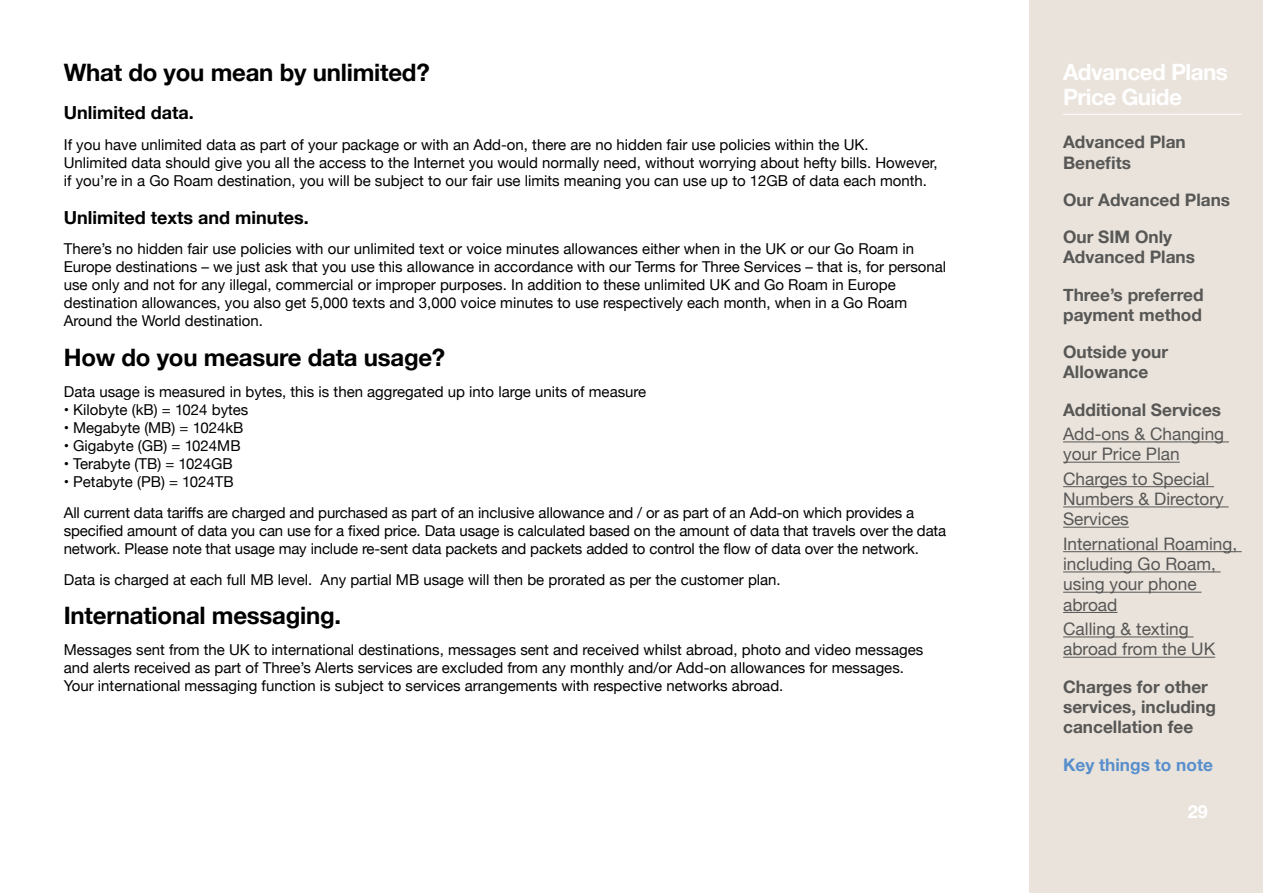
<style>
.page{position:relative;width:1263px;height:893px;background:#fff}
.page>*{position:absolute;margin:0;border:0;box-sizing:border-box;transform-origin:0 0}
.t1{font:700 24px "Helvetica Neue";letter-spacing:-.01em;color:#000}
.t2{font:700 22.5px/25.5px "Helvetica Neue";letter-spacing:-.025em;color:#fff}
.t3{font:700 18px "Helvetica Neue";color:#000}
.t4{font:700 18px "Helvetica Neue";color:#fff}
.t5{font:700 17.25px/37.2px "Helvetica Neue";color:#575756}
.t6{font:17.25px/20.2px "Helvetica Neue";color:#575756}
.t7{font:700 17.25px "Helvetica Neue";color:#588fcc}
.t8{font:15px/18px "Helvetica Neue";color:#000}
</style>
<div class="page">
<div style="left:1029px;top:0;width:234px;height:893px;background:#eae3db"></div>
<hr style="left:1063px;top:114px;width:179px;height:1px;background:#fff">
<hr style="left:1063px;top:441px;width:166px;height:1px;background:#575756">
<hr style="left:1063px;top:462px;width:117px;height:1px;background:#575756">
<hr style="left:1063px;top:486px;width:151px;height:1px;background:#575756">
<hr style="left:1063px;top:506px;width:166px;height:1px;background:#575756">
<hr style="left:1063px;top:527px;width:66px;height:1px;background:#575756">
<hr style="left:1063px;top:551px;width:179px;height:1px;background:#575756">
<hr style="left:1063px;top:571px;width:158px;height:1px;background:#575756">
<hr style="left:1063px;top:592px;width:138px;height:1px;background:#575756">
<hr style="left:1063px;top:612px;width:54px;height:1px;background:#575756">
<hr style="left:1063px;top:636px;width:130px;height:1px;background:#575756">
<hr style="left:1063px;top:657px;width:152px;height:1px;background:#575756">
<h1 class="t1" style="left:64px;top:54px;width:367px">What do you mean by unlimited?</h1>
<p class="t3" style="left:64px;top:98px;width:131px">Unlimited data.</p>
<p class="t8" style="left:64px;top:136px;width:875px">If you have unlimited data as part of your package or with an Add-on, there are no hidden fair use policies within the UK.<br>Unlimited data should give you all the access to the Internet you would normally need, without worrying about hefty bills. However, if you’re in a Go Roam destination, you will be subject to our fair use limits meaning you can use up to 12GB of data each month.</p>
<p class="t3" style="left:64px;top:203px;width:246px">Unlimited texts and minutes.</p>
<p class="t8" style="left:64px;top:241px;width:884px">There’s no hidden fair use policies with our unlimited text or voice minutes allowances either when in the UK or our Go Roam in Europe destinations – we just ask that you use this allowance in accordance with our Terms for Three Services – that is, for personal use only and not for any illegal, commercial or improper purposes. In addition to these unlimited UK and Go Roam in Europe destination allowances, you also get 5,000 texts and 3,000 voice minutes to use respectively each month, when in a Go Roam Around the World destination.</p>
<h1 class="t1" style="left:64px;top:339px;width:383px">How do you measure data usage?</h1>
<p class="t8" style="left:64px;top:383px;width:584px">Data usage is measured in bytes, this is then aggregated up into large units of measure</p>
<p class="t8" style="left:64px;top:401px;width:186px">• Kilobyte (kB) = 1024 bytes</p>
<p class="t8" style="left:64px;top:419px;width:181px">• Megabyte (MB) = 1024kB</p>
<p class="t8" style="left:64px;top:437px;width:178px">• Gigabyte (GB) = 1024MB</p>
<p class="t8" style="left:64px;top:455px;width:171px">• Terabyte (TB) = 1024GB</p>
<p class="t8" style="left:64px;top:467px;width:852px;line-height:30.8px">• Petabyte (PB) = 1024TB<br>All current data tariffs are charged and purchased as part of an inclusive allowance and / or as part of an Add-on which provides a</p>
<p class="t8" style="left:64px;top:522px;width:884px">specified amount of data you can use for a fixed price. Data usage is calculated based on the amount of data that travels over the data network. Please note that usage may include re-sent data packets and packets added to control the flow of data over the network.</p>
<p class="t8" style="left:64px;top:571px;width:718px">Data is charged at each full MB level. Any partial MB usage will then be prorated as per the customer plan.</p>
<h1 class="t1" style="left:64px;top:597px;width:279px">International messaging.</h1>
<p class="t8" style="left:64px;top:642px;width:861px">Messages sent from the UK to international destinations, messages sent and received whilst abroad, photo and video messages and alerts received as part of Three’s Alerts services are excluded from any monthly and/or Add-on allowances for messages.<br>Your international messaging function is subject to services arrangements with respective networks abroad.</p>
<h2 class="t2" style="left:1063px;top:60px;width:166px">Advanced Plans<br>Price Guide</h2>
<p class="t5" style="left:1063px;top:133px;width:124px;line-height:20.2px">Advanced Plan<br>Benefits</p>
<p class="t5" style="left:1063px;top:182px;width:169px">Our Advanced Plans<br>Our SIM Only</p>
<p class="t5" style="left:1063px;top:239px;width:142px">Advanced Plans<br>Three’s preferred</p>
<p class="t5" style="left:1063px;top:297px;width:140px">payment method<br>Outside your</p>
<p class="t5" style="left:1063px;top:354px;width:160px">Allowance<br>Additional Services</p>
<p class="t6" style="left:1063px;top:425px;width:163px">Add-ons &amp; Changing your Price Plan</p>
<p class="t6" style="left:1063px;top:470px;width:162px">Charges to Special<br>Numbers &amp; Directory<br>Services</p>
<p class="t6" style="left:1063px;top:535px;width:176px">International Roaming, including Go Roam, using your phone abroad</p>
<p class="t6" style="left:1063px;top:620px;width:154px">Calling &amp; texting abroad from the UK</p>
<p class="t5" style="left:1063px;top:677px;width:154px;line-height:20.2px">Charges for other services, including cancellation fee</p>
<p class="t7" style="left:1063px;top:751px;width:151px">Key things to note</p>
<p class="t4" style="left:1188px;top:797px;width:22px">29</p>
</div>
